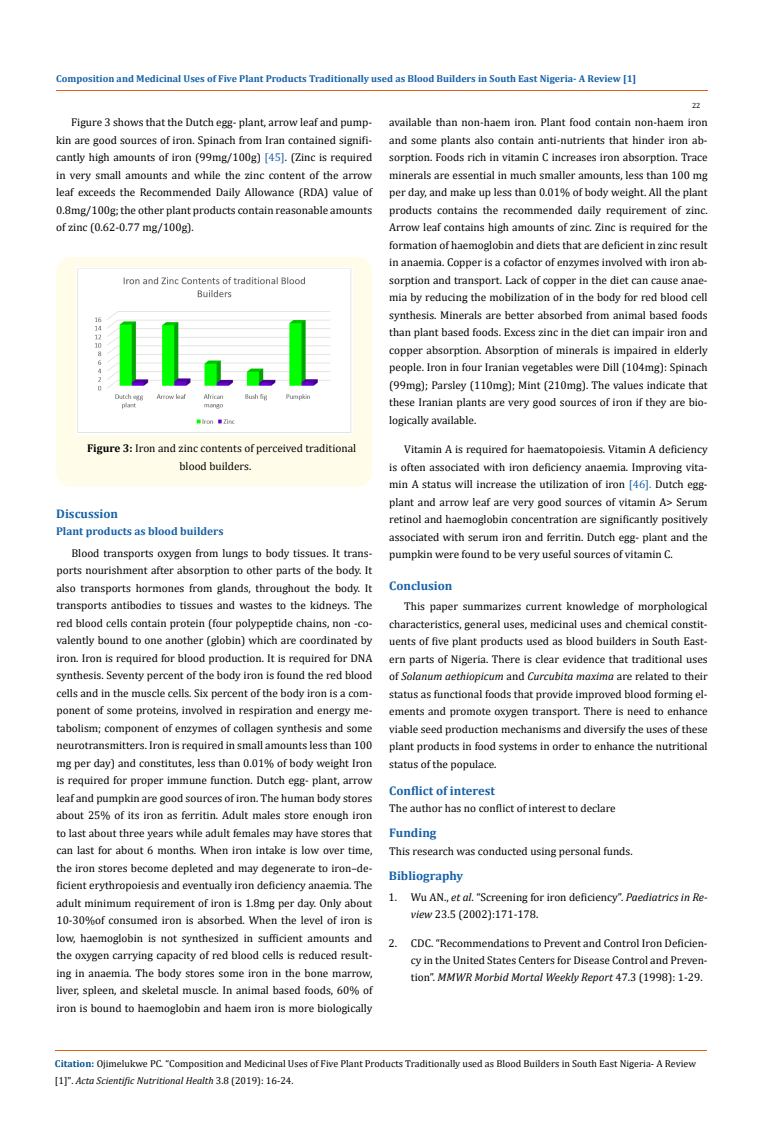
<style>
.page{position:relative;width:764px;height:1140px;background:#fff}
.page>*{position:absolute;margin:0;border:0;box-sizing:border-box;transform-origin:0 0}
.t1{font:700 12.5px "Cambria";color:#1560a6}
.t2{font:11.25px/17.5px "Cambria";color:#000;text-align:justify}
.t3{font:700 11.25px "Cambria";color:#1560a6}
.t4{font:10px/17.5px "Cambria";color:#000}
.t5{font:700 10px "Cambria";color:#1560a6}
.t6{font:7.5px "Cambria";color:#000}
.s1{color:#1560a6}
.s2{font-weight:700}
.s3{font-style:italic}
.s4{font-weight:700;color:#035089}
</style>
<div class="page">
<hr style="left:56px;top:91px;width:651px;height:1px;background:#e05d1a">
<div style="left:56px;top:257px;width:316px;height:230px;background:#fffde9;border-radius:15px"></div>
<img style="left:76px;top:268px;width:276px;height:167px">
<hr style="left:55px;top:1050px;width:651px;height:1px;background:#e05d1a">
<p class="t5" style="left:56px;top:72px;width:581px">Composition and Medicinal Uses of Five Plant Products Traditionally used as Blood Builders in South East Nigeria- A Review [1]</p>
<p class="t6" style="left:692px;top:101px;width:10px">22</p>
<p class="t2" style="left:56px;top:114px;width:317px;text-indent:15px">Figure 3 shows that the Dutch egg- plant, arrow leaf and pump&shy;kin are good sources of iron. Spinach from Iran contained signifi&shy;cantly high amounts of iron (99mg/100g) <span class="s1">[45]</span>. (Zinc is required in very small amounts and while the zinc content of the arrow leaf exceeds the Recommended Daily Allowance (RDA) value of 0.8mg/100g; the other plant products contain reasonable amounts of zinc (0.62-0.77 mg/100g).</p>
<p class="t2" style="left:179px;top:440px;width:178px;text-indent:-92px"><span class="s2">Figure 3:</span> Iron and zinc contents of perceived traditional blood builders.</p>
<p class="t1" style="left:56px;top:505px;width:63px">Discussion</p>
<p class="t3" style="left:56px;top:523px;width:169px">Plant products as blood builders</p>
<p class="t2" style="left:56px;top:544px;width:317px;text-indent:15px">Blood transports oxygen from lungs to body tissues. It trans&shy;ports nourishment after absorption to other parts of the body. It also transports hormones from glands, throughout the body. It transports antibodies to tissues and wastes to the kidneys. The red blood cells contain protein (four polypeptide chains, non -co&shy;valently bound to one another (globin) which are coordinated by iron. Iron is required for blood production. It is required for DNA synthesis. Seventy percent of the body iron is found the red blood cells and in the muscle cells. Six percent of the body iron is a com&shy;ponent of some proteins, involved in respiration and energy me&shy;tabolism; component of enzymes of collagen synthesis and some neurotransmitters. Iron is required in small amounts less than 100 mg per day) and constitutes, less than 0.01% of body weight Iron is required for proper immune function. Dutch egg- plant, arrow leaf and pumpkin are good sources of iron. The human body stores about 25% of its iron as ferritin. Adult males store enough iron to last about three years while adult females may have stores that can last for about 6 months. When iron intake is low over time, the iron stores become depleted and may degenerate to iron–de&shy;ficient erythropoiesis and eventually iron deficiency anaemia. The adult minimum requirement of iron is 1.8mg per day. Only about 10-30%of consumed iron is absorbed. When the level of iron is low, haemoglobin is not synthesized in sufficient amounts and the oxygen carrying capacity of red blood cells is reduced result&shy;ing in anaemia. The body stores some iron in the bone marrow, liver, spleen, and skeletal muscle. In animal based foods, 60% of iron is bound to haemoglobin and haem iron is more biologically</p>
<p class="t2" style="left:389px;top:114px;width:320px">available than non-haem iron. Plant food contain non-haem iron and some plants also contain anti-nutrients that hinder iron ab&shy;sorption. Foods rich in vitamin C increases iron absorption. Trace minerals are essential in much smaller amounts, less than 100 mg per day, and make up less than 0.01% of body weight. All the plant products contains the recommended daily requirement of zinc.<br>Arrow leaf contains high amounts of zinc. Zinc is required for the formation of haemoglobin and diets that are deficient in zinc result in anaemia. Copper is a cofactor of enzymes involved with iron ab&shy;sorption and transport. Lack of copper in the diet can cause anae&shy;mia by reducing the mobilization of in the body for red blood cell synthesis. Minerals are better absorbed from animal based foods than plant based foods. Excess zinc in the diet can impair iron and copper absorption. Absorption of minerals is impaired in elderly people. Iron in four Iranian vegetables were Dill (104mg): Spinach (99mg); Parsley (110mg); Mint (210mg). The values indicate that these Iranian plants are very good sources of iron if they are bio&shy;logically available.</p>
<p class="t2" style="left:389px;top:440px;width:320px;text-indent:15px">Vitamin A is required for haematopoiesis. Vitamin A deficiency is often associated with iron deficiency anaemia. Improving vita&shy;min A status will increase the utilization of iron <span class="s1">[46].</span> Dutch egg&shy;plant and arrow leaf are very good sources of vitamin A&gt; Serum retinol and haemoglobin concentration are significantly positively associated with serum iron and ferritin. Dutch egg- plant and the pumpkin were found to be very useful sources of vitamin C.</p>
<p class="t1" style="left:389px;top:577px;width:65px">Conclusion</p>
<p class="t2" style="left:389px;top:598px;width:320px;text-indent:15px">This paper summarizes current knowledge of morphological characteristics, general uses, medicinal uses and chemical constit&shy;uents of five plant products used as blood builders in South East&shy;ern parts of Nigeria. There is clear evidence that traditional uses of <span class="s3">Solanum aethiopicum</span> and <span class="s3">Curcubita maxima</span> are related to their status as functional foods that provide improved blood forming el&shy;ements and promote oxygen transport. There is need to enhance viable seed production mechanisms and diversify the uses of these plant products in food systems in order to enhance the nutritional status of the populace.</p>
<p class="t1" style="left:389px;top:782px;width:107px">Conflict of interest</p>
<p class="t2" style="left:389px;top:800px;width:228px">The author has no conflict of interest to declare</p>
<p class="t1" style="left:389px;top:824px;width:49px">Funding</p>
<p class="t2" style="left:389px;top:842px;width:245px">This research was conducted using personal funds.</p>
<p class="t1" style="left:389px;top:867px;width:76px">Bibliography</p>
<p class="t2" style="left:411px;top:889px;width:298px;line-height:16.9px;text-indent:-22px">1. Wu AN., <span class="s3">et al</span>. “Screening for iron deficiency”. <span class="s3">Paediatrics in Re&shy;view</span> 23.5 (2002):171-178.</p>
<p class="t2" style="left:411px;top:935px;width:298px;line-height:16.9px;text-indent:-22px">2. CDC. “Recommendations to Prevent and Control Iron Deficien&shy;cy in the United States Centers for Disease Control and Preven&shy;tion”. <span class="s3">MMWR Morbid Mortal Weekly Report</span> 47.3 (1998): 1-29.</p>
<p class="t4" style="left:55px;top:1054px;width:642px"><span class="s4">Citation:</span> Ojimelukwe PC<span class="s3">.</span> “Composition and Medicinal Uses of Five Plant Products Traditionally used as Blood Builders in South East Nigeria- A Review [1]". <span class="s3">Acta Scientific Nutritional Health</span> 3.8 (2019): 16-24.</p>
</div>
